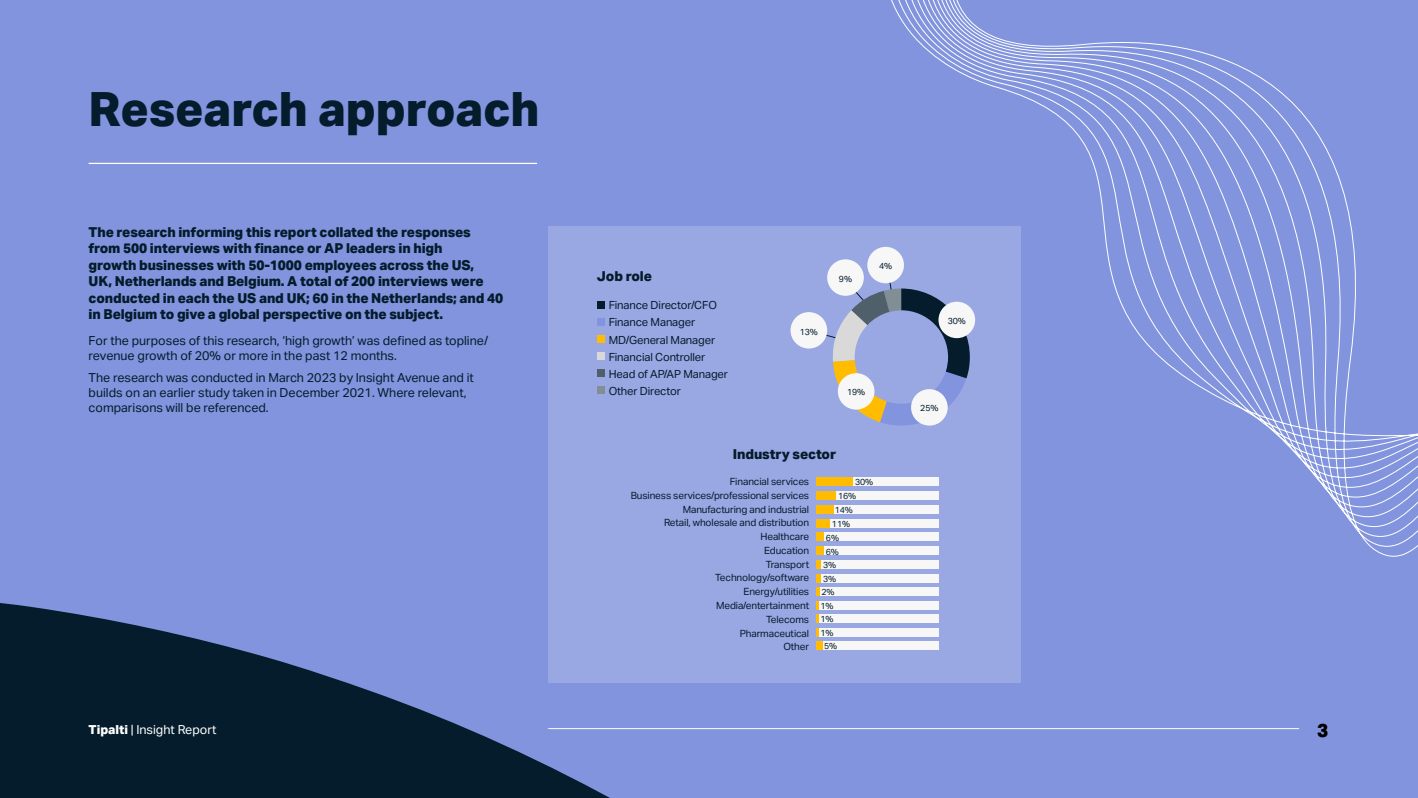
<style>
.page{position:relative;width:1418px;height:798px;background:#fff}
.page>*{position:absolute;margin:0;border:0;box-sizing:border-box;transform-origin:0 0}
.t1{font:800 47.5px "Aktiv Grotesk";letter-spacing:-.005em;color:#051c2c}
.t2{font:800 18.75px "Aktiv Grotesk";color:#000}
.t3{font:800 13.75px/16.5px "Aktiv Grotesk";letter-spacing:-.01em;color:#051c2c}
.t4{font:12.5px/15px "Aktiv Grotesk";color:#051c2c}
.t5{font:12.5px "Aktiv Grotesk";color:#fff}
.t6{font:11.25px/17px "Aktiv Grotesk";letter-spacing:-.01em;color:#051c2c}
.t7{font:10px/13.8px "Aktiv Grotesk";letter-spacing:-.01em;color:#051c2c;text-align:right}
.t8{font:8.75px "Aktiv Grotesk";letter-spacing:-.01em;color:#051c2c}
.s1{font-weight:800}
</style>
<div class="page">
<div style="left:0;top:0;width:1417px;height:797px;background:#8194dd"></div>
<hr style="left:89px;top:163px;width:448px;height:1px;background:#fff">
<svg style="left:891px;top:0;width:526px;height:571px"></svg>
<hr style="left:228px;top:727px;width:1070px;height:1px;background:#fff">
<div style="left:548px;top:226px;width:472px;height:456px;background:#99a8e3"></div>
<div style="left:597px;top:352px;width:7px;height:8px;background:#d9d9d9"></div>
<div style="left:597px;top:369px;width:7px;height:7px;background:#50606b"></div>
<div style="left:597px;top:385px;width:7px;height:8px;background:#828e95"></div>
<div style="left:816px;top:477px;width:122px;height:8px;background:#f7f7f7"></div>
<div style="left:816px;top:477px;width:36px;height:8px;background:#ffbc00"></div>
<div style="left:816px;top:490px;width:122px;height:9px;background:#f7f7f7"></div>
<div style="left:816px;top:491px;width:20px;height:8px;background:#ffbc00"></div>
<div style="left:816px;top:504px;width:122px;height:9px;background:#f7f7f7"></div>
<div style="left:816px;top:504px;width:17px;height:9px;background:#ffbc00"></div>
<div style="left:816px;top:518px;width:122px;height:9px;background:#f7f7f7"></div>
<div style="left:816px;top:518px;width:13px;height:9px;background:#ffbc00"></div>
<div style="left:816px;top:532px;width:122px;height:9px;background:#f7f7f7"></div>
<div style="left:816px;top:532px;width:7px;height:9px;background:#ffbc00"></div>
<div style="left:816px;top:546px;width:122px;height:9px;background:#f7f7f7"></div>
<div style="left:816px;top:546px;width:7px;height:9px;background:#ffbc00"></div>
<div style="left:816px;top:560px;width:122px;height:8px;background:#f7f7f7"></div>
<div style="left:816px;top:560px;width:5px;height:8px;background:#ffbc00"></div>
<div style="left:816px;top:573px;width:122px;height:9px;background:#f7f7f7"></div>
<div style="left:816px;top:573px;width:5px;height:9px;background:#ffbc00"></div>
<div style="left:816px;top:587px;width:122px;height:8px;background:#f7f7f7"></div>
<div style="left:816px;top:600px;width:122px;height:9px;background:#f7f7f7"></div>
<div style="left:816px;top:614px;width:122px;height:8px;background:#f7f7f7"></div>
<div style="left:816px;top:627px;width:122px;height:9px;background:#f7f7f7"></div>
<svg style="left:816px;top:587px;width:3px;height:49px"></svg>
<div style="left:867px;top:247px;width:37px;height:36px;background:#f7f7f7;border-radius:50%"></div>
<div style="left:597px;top:300px;width:7px;height:8px;background:#051c2c"></div>
<div style="left:597px;top:317px;width:7px;height:8px;background:#8194dd"></div>
<div style="left:597px;top:334px;width:7px;height:8px;background:#ffbc00"></div>
<svg style="left:0;top:603px;width:710px;height:194px"></svg>
<svg style="left:814px;top:266px;width:155px;height:160px"></svg>
<div style="left:938px;top:301px;width:37px;height:37px;background:#f7f7f7;border-radius:50%"></div>
<div style="left:837px;top:373px;width:37px;height:36px;background:#f7f7f7;border-radius:50%"></div>
<div style="left:911px;top:389px;width:36px;height:36px;background:#f7f7f7;border-radius:50%"></div>
<div style="left:790px;top:312px;width:37px;height:36px;background:#f7f7f7;border-radius:50%"></div>
<div style="left:827px;top:259px;width:36px;height:37px;background:#f7f7f7;border-radius:50%"></div>
<div style="left:816px;top:641px;width:122px;height:8px;background:#f7f7f7"></div>
<div style="left:816px;top:641px;width:6px;height:8px;background:#ffbc00"></div>
<h1 class="t1" style="left:89px;top:78px;width:452px">Research approach</h1>
<p class="t3" style="left:89px;top:223px;width:416px">The research informing this report collated the responses from 500 interviews with finance or AP leaders in high<br>growth businesses with 50-1000 employees across the US,<br>UK, Netherlands and Belgium. A total of 200 interviews were conducted in each the US and UK; 60 in the Netherlands; and 40 in Belgium to give a global perspective on the subject.</p>
<p class="t4" style="left:89px;top:333px;width:401px">For the purposes of this research, ‘high growth’ was defined as topline/ revenue growth of 20% or more in the past 12 months.</p>
<p class="t4" style="left:89px;top:370px;width:387px">The research was conducted in March 2023 by Insight Avenue and it builds on an earlier study taken in December 2021. Where relevant, comparisons will be referenced.</p>
<p class="t5" style="left:89px;top:722px;width:129px"><span class="s1">Tipalti</span> | Insight Report</p>
<p class="t3" style="left:597px;top:267px;width:57px">Job role</p>
<p class="t6" style="left:608px;top:297px;width:121px">Finance Director/CFO<br>Finance Manager<br>MD/General Manager<br>Financial Controller<br>Head of AP/AP Manager<br>Other Director</p>
<p class="t8" style="left:799px;top:326px;width:20px">13%</p>
<p class="t8" style="left:839px;top:273px;width:15px">9%</p>
<p class="t8" style="left:879px;top:261px;width:15px">4%</p>
<p class="t8" style="left:847px;top:386px;width:20px">19%</p>
<p class="t3" style="left:733px;top:445px;width:105px">Industry sector</p>
<p class="t7" style="left:630px;top:474px;width:180px">Financial services<br>Business services/professional services<br>Manufacturing and industrial<br>Retail, wholesale and distribution<br>Healthcare<br>Education<br>Transport<br>Technology/software<br>Energy/utilities<br>Media/entertainment<br>Telecoms<br>Pharmaceutical<br>Other</p>
<p class="t8" style="left:855px;top:477px;width:20px">30%</p>
<p class="t8" style="left:838px;top:491px;width:20px">16%</p>
<p class="t8" style="left:834px;top:504px;width:20px">14%</p>
<p class="t8" style="left:832px;top:518px;width:20px">11%</p>
<p class="t8" style="left:826px;top:532px;width:15px">6%</p>
<p class="t8" style="left:825px;top:546px;width:15px">6%</p>
<p class="t8" style="left:823px;top:559px;width:15px">3%</p>
<p class="t8" style="left:823px;top:573px;width:15px">3%</p>
<p class="t8" style="left:821px;top:586px;width:15px">2%</p>
<p class="t8" style="left:820px;top:600px;width:15px">1%</p>
<p class="t8" style="left:820px;top:614px;width:15px">1%</p>
<p class="t8" style="left:820px;top:627px;width:15px">1%</p>
<p class="t8" style="left:824px;top:641px;width:15px">5%</p>
<p class="t8" style="left:947px;top:315px;width:20px">30%</p>
<p class="t8" style="left:920px;top:402px;width:20px">25%</p>
<h2 class="t2" style="left:1316px;top:718px;width:13px">3</h2>
</div>
